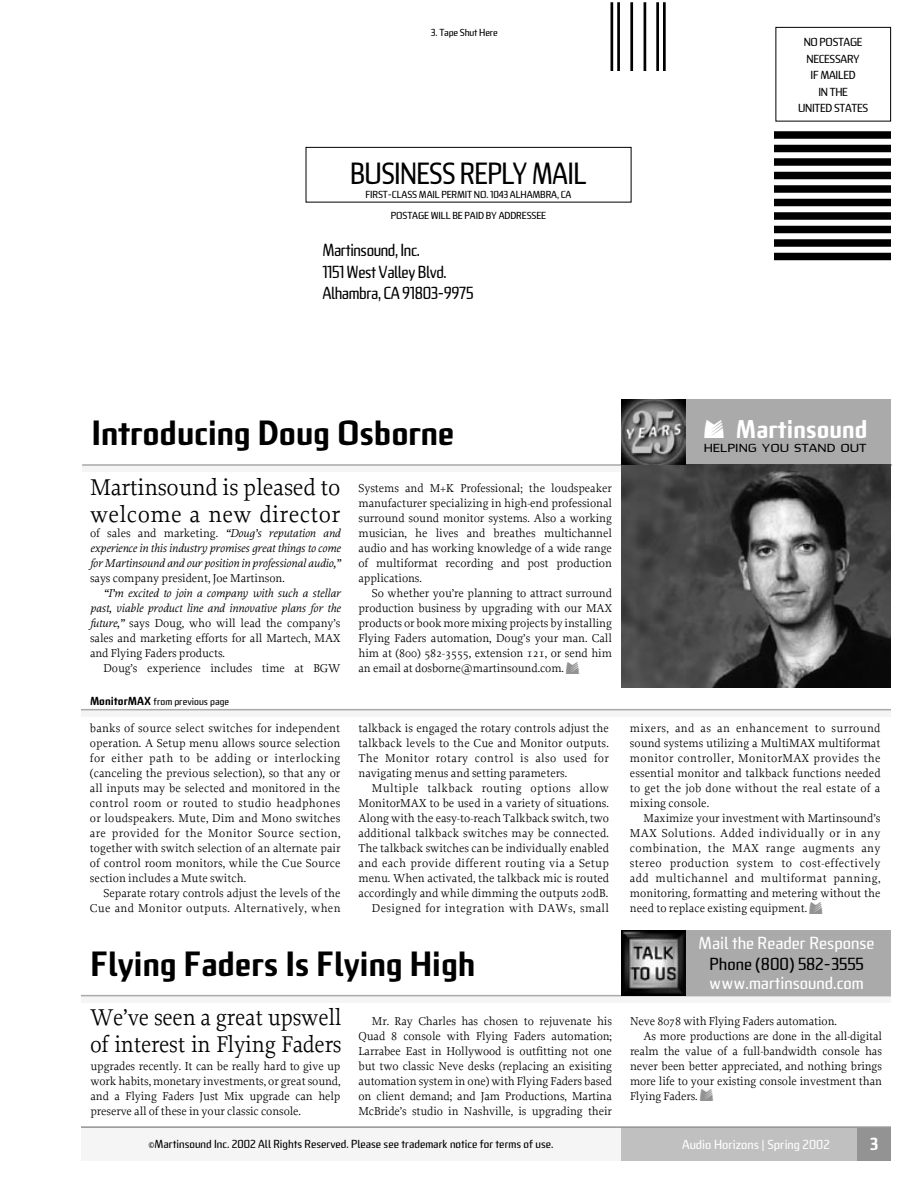
<style>
.page{position:relative;width:918px;height:1188px;background:#fff}
.page>*{position:absolute;margin:0;border:0;box-sizing:border-box;transform-origin:0 0}
.t1{font:700 36px "Poly";letter-spacing:-.005em;color:#000}
.t2{font:500 31.5px "Poly";letter-spacing:-.025em;color:#000;scale:.9 1}
.t3{font:27px "MS Logo";color:#fff}
.t4{font:24px/27px "Proforma";letter-spacing:-.01em;color:#000;scale:.95 1}
.t5{font:24px/27px "Proforma";letter-spacing:-.01em;color:#000}
.t6{font:500 18px/21.6px "Poly";letter-spacing:-.025em;color:#000;scale:.9 1}
.t7{font:500 18px "Poly";color:#fff}
.t8{font:500 18px "Poly";color:#000}
.t9{font:700 18px "Poly";color:#fff}
.t10{font:500 13.5px "Poly";color:#fff}
.t11{font:12px/15px "Proforma";color:#000;text-align:justify}
.t12{font:italic 12px/15px "Proforma";letter-spacing:-.005em;color:#000;text-align:justify}
.t13{font:500 12px "Poly";color:#000}
.t14{font:500 12px/16.5px "Poly";letter-spacing:-.025em;color:#000;text-align:center}
.t15{font:500 expanded 12px "Poly";color:#000}
.t16{font:500 10.5px/21.6px "Poly";letter-spacing:-.015em;color:#000;text-align:center}
.s1{font-style:normal}
.s2{font-style:italic}
.s3{font-weight:700;font-size:12px}
.s4{font-family:"MS Logo";font-size:18px;color:#939393}
.s5{font-family:"Poly";font-weight:700;color:#aaa}
</style>
<div class="page">
<div style="left:621px;top:1128px;width:270px;height:33px;background:#c0c0c0"></div>
<div style="left:857px;top:1128px;width:34px;height:33px;background:#939393"></div>
<div style="left:81px;top:1128px;width:540px;height:33px;background:#f5f5f5"></div>
<div style="left:776px;top:27px;width:115px;height:95px;border:1px solid #000"></div>
<div style="left:774px;top:131px;width:117px;height:8px;background:#000"></div>
<div style="left:774px;top:145px;width:117px;height:7px;background:#000"></div>
<div style="left:774px;top:158px;width:117px;height:8px;background:#000"></div>
<div style="left:774px;top:172px;width:117px;height:7px;background:#000"></div>
<div style="left:774px;top:185px;width:117px;height:8px;background:#000"></div>
<div style="left:774px;top:199px;width:117px;height:7px;background:#000"></div>
<div style="left:774px;top:212px;width:117px;height:8px;background:#000"></div>
<div style="left:774px;top:226px;width:117px;height:7px;background:#000"></div>
<div style="left:774px;top:239px;width:117px;height:8px;background:#000"></div>
<div style="left:774px;top:253px;width:117px;height:7px;background:#000"></div>
<div style="left:306px;top:147px;width:325px;height:55px;border:1px solid #000"></div>
<hr style="left:611px;top:2px;width:2px;height:69px;background:#000">
<hr style="left:617px;top:2px;width:3px;height:69px;background:#000">
<hr style="left:630px;top:2px;width:3px;height:69px;background:#000">
<hr style="left:663px;top:2px;width:3px;height:69px;background:#000">
<hr style="left:656px;top:2px;width:3px;height:69px;background:#000">
<hr style="left:644px;top:2px;width:2px;height:69px;background:#000">
<hr style="left:81px;top:1126px;width:810px;height:2px;background:#939393">
<div style="left:82px;top:464px;width:540px;height:8px;background:#f5f5f5"></div>
<hr style="left:82px;top:464px;width:810px;height:2px;background:#aaa">
<img style="left:621px;top:465px;width:270px;height:223px">
<svg style="left:81px;top:710px;width:810px;height:1px"></svg>
<hr style="left:81px;top:709px;width:810px;height:1px;background:#aaa">
<svg style="left:81px;top:996px;width:810px;height:1px"></svg>
<hr style="left:81px;top:995px;width:810px;height:1px;background:#aaa">
<div style="left:621px;top:931px;width:270px;height:64px;background:#aaa"></div>
<img style="left:621px;top:931px;width:64px;height:64px">
<div style="left:621px;top:400px;width:270px;height:64px;background:#aaa"></div>
<img style="left:621px;top:400px;width:64px;height:64px">
<p class="t16" style="left:431px;top:21px;width:68px">3. Tape Shut Here</p>
<h2 class="t2" style="left:350px;top:156px;width:265px">BUSINESS REPLY MAIL</h2>
<p class="t16" style="left:365px;top:183px;width:208px">FIRST-CLASS MAIL PERMIT NO. 1043 ALHAMBRA, CA<br>POSTAGE WILL BE PAID BY ADDRESSEE</p>
<h3 class="t6" style="left:322px;top:239px;width:169px">Martinsound, Inc.<br>1151 West Valley Blvd.<br>Alhambra, CA 91803-9975</h3>
<p class="t14" style="left:798px;top:34px;width:72px">NO POSTAGE<br>NECESSARY<br>IF MAILED<br>IN THE<br>UNITED STATES</p>
<h1 class="t1" style="left:92px;top:412px;width:364px">Introducing Doug Osborne</h1>
<h3 class="t5" style="left:90px;top:474px;width:252px">Martinsound is pleased to welcome a new director</h3>
<p class="t12" style="left:90px;top:526px;width:252px"><span class="s1">of sales and marketing.</span> “Doug’s reputation and experience in this industry promises great things to come for Martinsound and our position in professional audio,”</p>
<p class="t11" style="left:90px;top:571px;width:196px">says company president, Joe Martinson.</p>
<p class="t11" style="left:90px;top:586px;width:252px;text-indent:13px"><span class="s2">“I’m excited to join a company with such a stellar past, viable product line and innovative plans for the future,”</span> says Doug, who will lead the company’s sales and marketing efforts for all Martech, MAX and Flying Faders products.</p>
<p class="t11" style="left:103px;top:661px;width:239px">Doug’s experience includes time at BGW</p>
<p class="t16" style="left:90px;top:690px;width:141px"><span class="s3">MonitorMAX</span> from previous page</p>
<p class="t11" style="left:90px;top:721px;width:252px">banks of source select switches for independent operation. A Setup menu allows source selection for either path to be adding or interlocking (canceling the previous selection), so that any or all inputs may be selected and monitored in the control room or routed to studio headphones or loudspeakers. Mute, Dim and Mono switches are provided for the Monitor Source section, together with switch selection of an alternate pair of control room monitors, while the Cue Source section includes a Mute switch.</p>
<p class="t11" style="left:90px;top:886px;width:252px;text-align:right">Separate rotary controls adjust the levels of the<br>Cue and Monitor outputs. Alternatively, when</p>
<p class="t11" style="left:358px;top:481px;width:255px">Systems and M+K Professional; the loudspeaker manufacturer specializing in high-end professional surround sound monitor systems. Also a working musician, he lives and breathes multichannel audio and has working knowledge of a wide range of multiformat recording and post production applications.</p>
<p class="t11" style="left:358px;top:586px;width:255px;text-indent:13px">So whether you’re planning to attract surround production business by upgrading with our MAX products or book more mixing projects by installing Flying Faders automation, Doug’s your man. Call him at (800) 582-3555, extension 121, or send him an email at dosborne@martinsound.com. <span class="s4">0</span></p>
<p class="t11" style="left:358px;top:721px;width:252px">talkback is engaged the rotary controls adjust the talkback levels to the Cue and Monitor outputs.<br>The Monitor rotary control is also used for navigating menus and setting parameters.</p>
<p class="t11" style="left:358px;top:781px;width:252px;text-align:right">Multiple talkback routing options allow MonitorMAX to be used in a variety of situations.<br>Along with the easy-to-reach Talkback switch, two additional talkback switches may be connected.<br>The talkback switches can be individually enabled and each provide different routing via a Setup menu. When activated, the talkback mic is routed accordingly and while dimming the outputs 20dB.<br>Designed for integration with DAWs, small</p>
<h1 class="t1" style="left:90px;top:943px;width:387px">Flying Faders Is Flying High</h1>
<h3 class="t4" style="left:90px;top:1003px;width:266px">We’ve seen a great upswell of interest in Flying Faders</h3>
<p class="t11" style="left:358px;top:1013px;width:255px;text-indent:13px">Mr. Ray Charles has chosen to rejuvenate his Quad 8 console with Flying Faders automation; Larrabee East in Hollywood is outfitting not one but two classic Neve desks (replacing an exisiting automation system in one) with Flying Faders based on client demand; and Jam Productions, Martina McBride’s studio in Nashville, is upgrading their</p>
<p class="t11" style="left:90px;top:1058px;width:252px">upgrades recently. It can be really hard to give up work habits, monetary investments, or great sound, and a Flying Faders Just Mix upgrade can help preserve all of these in your classic console.</p>
<h3 class="t3" style="left:704px;top:413px;width:163px">0 <span class="s5">-</span> 9</h3>
<p class="t15" style="left:704px;top:441px;width:165px">HELPING YOU STAND OUT</p>
<p class="t11" style="left:630px;top:721px;width:252px">mixers, and as an enhancement to surround sound systems utilizing a MultiMAX multiformat monitor controller, MonitorMAX provides the essential monitor and talkback functions needed to get the job done without the real estate of a mixing console.</p>
<p class="t11" style="left:630px;top:811px;width:252px;text-indent:14px">Maximize your investment with Martinsound’s MAX Solutions. Added individually or in any combination, the MAX range augments any stereo production system to cost-effectively add multichannel and multiformat panning, monitoring, formatting and metering without the need to replace existing equipment. <span class="s4">0</span></p>
<h3 class="t7" style="left:699px;top:933px;width:178px">Mail the Reader Response</h3>
<h3 class="t8" style="left:710px;top:954px;width:156px">Phone (800) 582-3555</h3>
<h3 class="t7" style="left:709px;top:973px;width:156px">www.martinsound.com</h3>
<p class="t11" style="left:630px;top:1013px;width:208px">Neve 8078 with Flying Faders automation.</p>
<p class="t11" style="left:643px;top:1028px;width:240px">As more productions are done in the all-digital</p>
<p class="t11" style="left:630px;top:1043px;width:254px">realm the value of a full-bandwidth console has</p>
<p class="t11" style="left:630px;top:1058px;width:253px">never been better appreciated, and nothing brings</p>
<p class="t11" style="left:630px;top:1073px;width:254px">more life to your existing console investment than</p>
<p class="t11" style="left:630px;top:1088px;width:84px">Flying Faders. <span class="s4">0</span></p>
<p class="t13" style="left:149px;top:1138px;width:406px">©Martinsound Inc. 2002 All Rights Reserved. Please see trademark notice for terms of use.</p>
<p class="t10" style="left:682px;top:1137px;width:149px">Audio Horizons | Spring 2002</p>
<h3 class="t9" style="left:870px;top:1133px;width:10px">3</h3>
</div>
